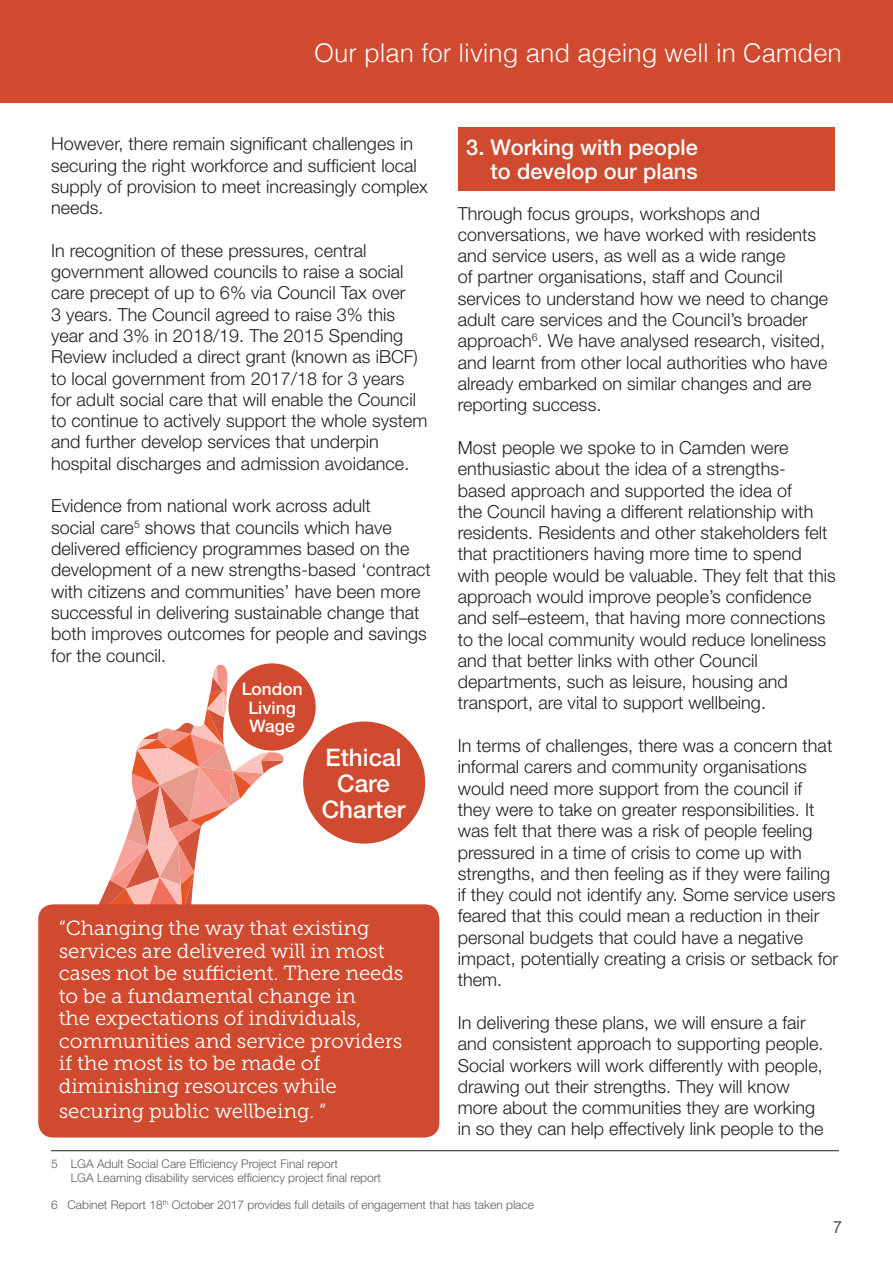
<style>
.page{position:relative;width:893px;height:1263px;background:#fff}
.page>*{position:absolute;margin:0;border:0;box-sizing:border-box;transform-origin:0 0}
.t1{font:300 25.8px "Helvetica";color:#fff}
.t2{font:500 24.15px/26.1px "Helvetica Neue";letter-spacing:.005em;color:#fff;text-align:center}
.t3{font:500 21.75px/24px "Helvetica Neue";letter-spacing:.005em;color:#fff;text-align:right}
.t4{font:20.4px/22.5px "Museo Slab 300";letter-spacing:-.005em;color:#fff}
.t5{font:300 18px/21.3px "Helvetica Neue";letter-spacing:.005em;color:#231f20}
.t6{font:500 17.25px/18.6px "Helvetica Neue";letter-spacing:.005em;color:#fff;text-align:center}
.t7{font:300 16.5px "Helvetica";color:#231f20}
.t8{font:300 12px/13.5px "Helvetica Neue";color:#5c5d60}
</style>
<div class="page">
<div style="left:0;top:0;width:893px;height:103px;background:#d04a2f"></div>
<div style="left:303px;top:721px;width:122px;height:123px;background:#d04a2f;border-radius:50%"></div>
<div style="left:228px;top:663px;width:88px;height:88px;background:#d04a2f;border-radius:50%"></div>
<svg style="left:99px;top:665px;width:184px;height:239px"></svg>
<hr style="left:51px;top:1150px;width:788px;height:1px;background:#231f20">
<div style="left:458px;top:128px;width:377px;height:63px;background:#d04a2f"></div>
<div style="left:38px;top:904px;width:401px;height:233px;background:#d04a2f;border-radius:15px"></div>
<h1 class="t1" style="left:314px;top:42px;width:529px">Our plan for living and ageing well in Camden</h1>
<p class="t5" style="left:51px;top:136px;width:378px">However, there remain significant challenges in securing the right workforce and sufficient local supply of provision to meet increasingly complex needs.</p>
<p class="t5" style="left:51px;top:242px;width:378px">In recognition of these pressures, central government allowed councils to raise a social care precept of up to 6% via Council Tax over<br>3 years. The Council agreed to raise 3% this year and 3% in 2018/19. The 2015 Spending Review included a direct grant (known as iBCF) to local government from 2017/18 for 3 years for adult social care that will enable the Council to continue to actively support the whole system and further develop services that underpin hospital discharges and admission avoidance.</p>
<p class="t5" style="left:51px;top:498px;width:381px">Evidence from national work across adult<br>social care<sup>5</sup> shows that councils which have delivered efficiency programmes based on the development of a new strengths-based ‘contract with citizens and communities’ have been more successful in delivering sustainable change that both improves outcomes for people and savings for the council.</p>
<p class="t6" style="left:242px;top:682px;width:62px">London<br>Living<br>Wage</p>
<h2 class="t2" style="left:322px;top:747px;width:85px">Ethical<br>Care<br>Charter</h2>
<p class="t4" style="left:59px;top:919px;width:346px">“Changing the way that existing services are delivered will in most cases not be sufficient. There needs to be a fundamental change in<br>the expectations of individuals, communities and service providers if the most is to be made of diminishing resources while</p>
<p class="t4" style="left:59px;top:1102px;width:269px">securing public wellbeing. “</p>
<p class="t3" style="left:466px;top:137px;width:233px">3. Working with people to develop our plans</p>
<p class="t5" style="left:458px;top:205px;width:372px">Through focus groups, workshops and conversations, we have worked with residents and service users, as well as a wide range<br>of partner organisations, staff and Council services to understand how we need to change adult care services and the Council’s broader approach<sup>6</sup>. We have analysed research, visited, and learnt from other local authorities who have already embarked on similar changes and are reporting success.</p>
<p class="t5" style="left:458px;top:439px;width:379px">Most people we spoke to in Camden were enthusiastic about the idea of a strengths&shy;based approach and supported the idea of<br>the Council having a different relationship with residents. Residents and other stakeholders felt that practitioners having more time to spend with people would be valuable. They felt that this approach would improve people’s confidence and self–esteem, that having more connections to the local community would reduce loneliness and that better links with other Council departments, such as leisure, housing and transport, are vital to support wellbeing.</p>
<p class="t5" style="left:458px;top:737px;width:382px">In terms of challenges, there was a concern that informal carers and community organisations would need more support from the council if they were to take on greater responsibilities. It was felt that there was a risk of people feeling pressured in a time of crisis to come up with strengths, and then feeling as if they were failing if they could not identify any. Some service users feared that this could mean a reduction in their personal budgets that could have a negative impact, potentially creating a crisis or setback for them.</p>
<p class="t5" style="left:458px;top:1014px;width:367px">In delivering these plans, we will ensure a fair and consistent approach to supporting people.<br>Social workers will work differently with people, drawing out their strengths. They will know more about the communities they are working in so they can help effectively link people to the</p>
<p class="t8" style="left:71px;top:1159px;width:312px;text-indent:-20px">5 LGA Adult Social Care Efficiency Project Final report<br>LGA Learning disability services efficiency project final report</p>
<p class="t8" style="left:51px;top:1199px;width:484px">6 Cabinet Report 18<sup>th</sup> October 2017 provides full details of engagement that has taken place</p>
<p class="t7" style="left:833px;top:1221px;width:11px">7</p>
</div>
